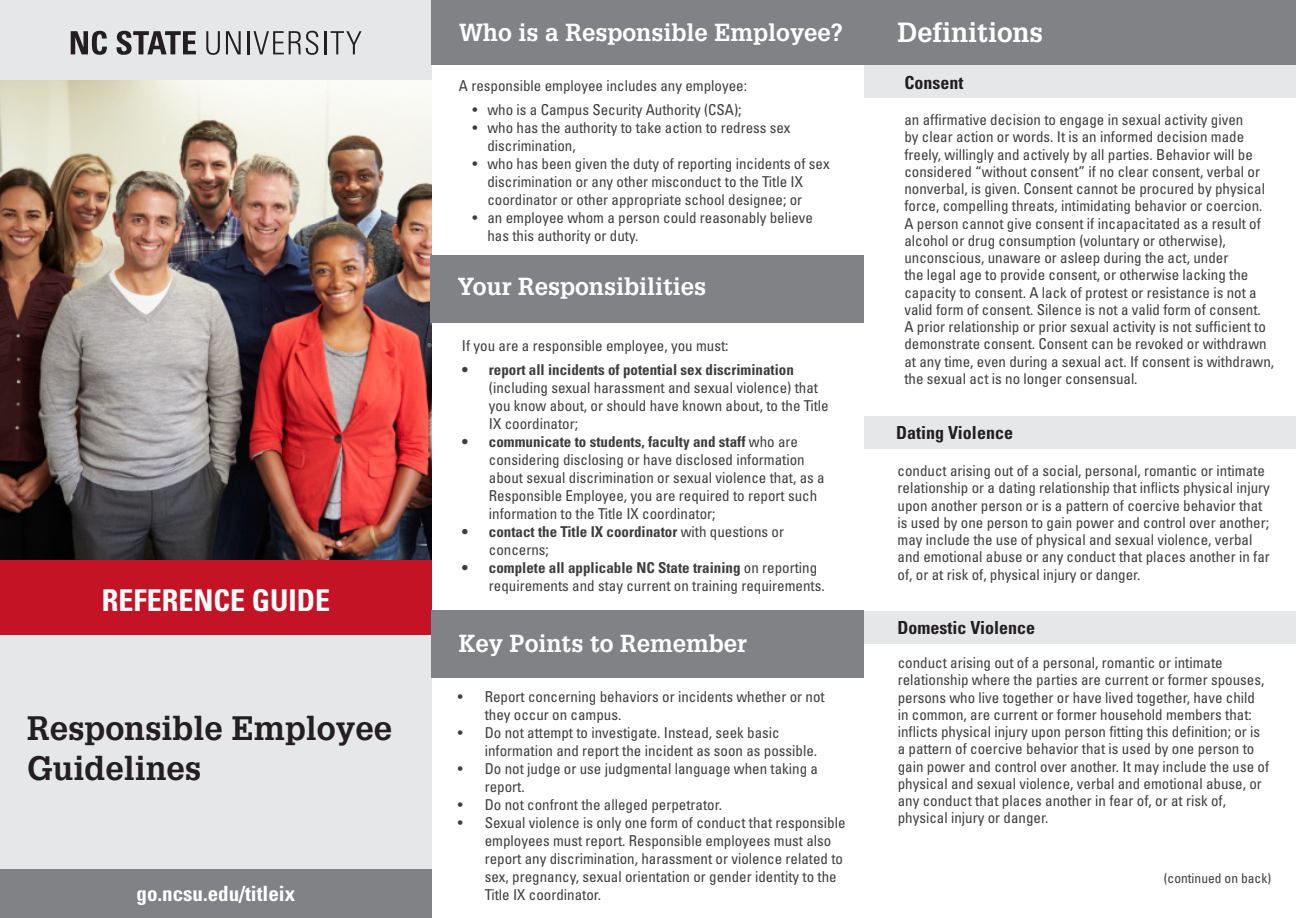
<style>
.page{position:relative;width:1296px;height:918px;background:#fff}
.page>*{position:absolute;margin:0;border:0;box-sizing:border-box;transform-origin:0 0}
.t1{font:700 33px "Glypha 65";color:#231f20}
.t2{font:700 condensed 30px "Univers";color:#fff}
.t3{font:700 27px "Glypha 65";color:#fff}
.t4{font:700 24px "Glypha 65";color:#fff}
.t5{font:700 condensed 21px "Univers";color:#fff}
.t6{font:700 condensed 18px "Univers";color:#231f20}
.t7{font:condensed 15px/17.2px "Univers";color:#3e3e3f}
.t8{font:700 condensed 15px/18px "Univers";color:#3e3e3f}
.t9{font:condensed 13.5px "Univers";color:#3e3e3f}
.s1{font-weight:700}
.s2{font-weight:400}
</style>
<div class="page">
<div style="left:0;top:597px;width:432px;height:321px;background:#e6e7e9"></div>
<div style="left:0;top:558px;width:432px;height:76px;background:#c41324"></div>
<div style="left:0;top:0;width:432px;height:81px;background:#e6e7e9"></div>
<svg style="left:71px;top:31px;width:36px;height:24px"></svg>
<svg style="left:116px;top:31px;width:80px;height:24px"></svg>
<svg style="left:206px;top:31px;width:14px;height:24px"></svg>
<svg style="left:226px;top:31px;width:15px;height:23px"></svg>
<hr style="left:247px;top:31px;width:2px;height:23px;background:#231f20">
<svg style="left:253px;top:31px;width:65px;height:24px"></svg>
<hr style="left:324px;top:31px;width:2px;height:23px;background:#231f20">
<svg style="left:331px;top:31px;width:31px;height:23px"></svg>
<div style="left:0;top:870px;width:432px;height:48px;background:#808285"></div>
<img style="left:0;top:81px;width:432px;height:478px">
<div style="left:431px;top:255px;width:433px;height:67px;background:#808285"></div>
<div style="left:432px;top:0;width:432px;height:65px;background:#808285"></div>
<div style="left:432px;top:610px;width:432px;height:68px;background:#808285"></div>
<div style="left:864px;top:416px;width:432px;height:32px;background:#e6e7e9"></div>
<div style="left:864px;top:611px;width:432px;height:32px;background:#e6e7e9"></div>
<div style="left:864px;top:0;width:432px;height:65px;background:#808285"></div>
<div style="left:864px;top:65px;width:432px;height:32px;background:#e6e7e9"></div>
<p class="t2" style="left:102px;top:582px;width:230px">REFERENCE GUIDE</p>
<p class="t1" style="left:27px;top:708px;width:366px">Responsible Employee</p>
<p class="t1" style="left:27px;top:747px;width:176px">Guidelines</p>
<p class="t5" style="left:137px;top:881px;width:160px">go.ncsu.edu/titleix</p>
<p class="t4" style="left:459px;top:18px;width:386px">Who is a Responsible Employee?</p>
<p class="t7" style="left:459px;top:77px;width:290px">A responsible employee includes any employee:</p>
<p class="t7" style="left:472px;top:101px;width:271px">• who is a Campus Security Authority (CSA);</p>
<p class="t7" style="left:487px;top:119px;width:305px;line-height:18px;text-indent:-15px">• who has the authority to take action to redress sex discrimination,</p>
<p class="t7" style="left:487px;top:155px;width:344px;line-height:18px;text-indent:-15px">• who has been given the duty of reporting incidents of sex discrimination or any other misconduct to the Title IX coordinator or other appropriate school designee; or</p>
<p class="t7" style="left:487px;top:209px;width:327px;line-height:18px;text-indent:-15px">• an employee whom a person could reasonably believe has this authority or duty.</p>
<p class="t4" style="left:458px;top:272px;width:250px">Your Responsibilities</p>
<p class="t7" style="left:462px;top:337px;width:268px">If you are a responsible employee, you must:</p>
<p class="t7" style="left:489px;top:360px;width:341px;line-height:18px;text-indent:-27px"><span class="s1">• report all incidents of potential sex discrimination </span>(including sexual harassment and sexual violence) that you know about, or should have known about, to the Title IX coordinator;</p>
<p class="t7" style="left:489px;top:432px;width:337px;line-height:18px;text-indent:-27px"><span class="s1">• communicate to students, faculty and staff</span> who are considering disclosing or have disclosed information about sexual discrimination or sexual violence that, as a Responsible Employee, you are required to report such information to the Title IX coordinator;</p>
<p class="t8" style="left:489px;top:523px;width:297px;text-indent:-27px">• contact the Title IX coordinator <span class="s2">with questions or concerns;</span></p>
<p class="t7" style="left:489px;top:558px;width:337px;line-height:18px;text-indent:-27px"><span class="s1">• complete all applicable NC State training</span> on reporting requirements and stay current on training requirements.</p>
<p class="t4" style="left:459px;top:629px;width:290px">Key Points to Remember</p>
<p class="t7" style="left:485px;top:687px;width:341px;line-height:18px;text-indent:-27px">• Report concerning behaviors or incidents whether or not they occur on campus.</p>
<p class="t7" style="left:485px;top:723px;width:334px;line-height:18px;text-indent:-27px">• Do not attempt to investigate. Instead, seek basic information and report the incident as soon as possible.</p>
<p class="t7" style="left:485px;top:759px;width:335px;line-height:18px;text-indent:-27px">• Do not judge or use judgmental language when taking a report.</p>
<p class="t7" style="left:458px;top:795px;width:266px">• Do not confront the alleged perpetrator.</p>
<p class="t7" style="left:485px;top:813px;width:362px;line-height:18px;text-indent:-27px">• Sexual violence is only one form of conduct that responsible employees must report. Responsible employees must also report any discrimination, harassment or violence related to sex, pregnancy, sexual orientation or gender identity to the Title IX coordinator.</p>
<p class="t3" style="left:898px;top:15px;width:147px">Definitions</p>
<p class="t6" style="left:904px;top:71px;width:61px">Consent</p>
<p class="t7" style="left:904px;top:111px;width:371px">an affirmative decision to engage in sexual activity given<br>by clear action or words. It is an informed decision made freely, willingly and actively by all parties. Behavior will be considered “without consent” if no clear consent, verbal or nonverbal, is given. Consent cannot be procured by physical force, compelling threats, intimidating behavior or coercion.<br>A person cannot give consent if incapacitated as a result of alcohol or drug consumption (voluntary or otherwise), unconscious, unaware or asleep during the act, under<br>the legal age to provide consent, or otherwise lacking the capacity to consent. A lack of protest or resistance is not a valid form of consent. Silence is not a valid form of consent.<br>A prior relationship or prior sexual activity is not sufficient to demonstrate consent. Consent can be revoked or withdrawn at any time, even during a sexual act. If consent is withdrawn, the sexual act is no longer consensual.</p>
<p class="t6" style="left:896px;top:422px;width:118px">Dating Violence</p>
<p class="t7" style="left:898px;top:462px;width:374px">conduct arising out of a social, personal, romantic or intimate relationship or a dating relationship that inflicts physical injury upon another person or is a pattern of coercive behavior that is used by one person to gain power and control over another; may include the use of physical and sexual violence, verbal and emotional abuse or any conduct that places another in far of, or at risk of, physical injury or danger.</p>
<p class="t6" style="left:898px;top:617px;width:139px">Domestic Violence</p>
<p class="t7" style="left:898px;top:654px;width:373px">conduct arising out of a personal, romantic or intimate relationship where the parties are current or former spouses, persons who live together or have lived together, have child in common, are current or former household members that: inflicts physical injury upon person fitting this definition; or is a pattern of coercive behavior that is used by one person to gain power and control over another. It may include the use of physical and sexual violence, verbal and emotional abuse, or any conduct that places another in fear of, or at risk of, physical injury or danger.</p>
<p class="t9" style="left:1164px;top:870px;width:109px">(continued on back)</p>
</div>
